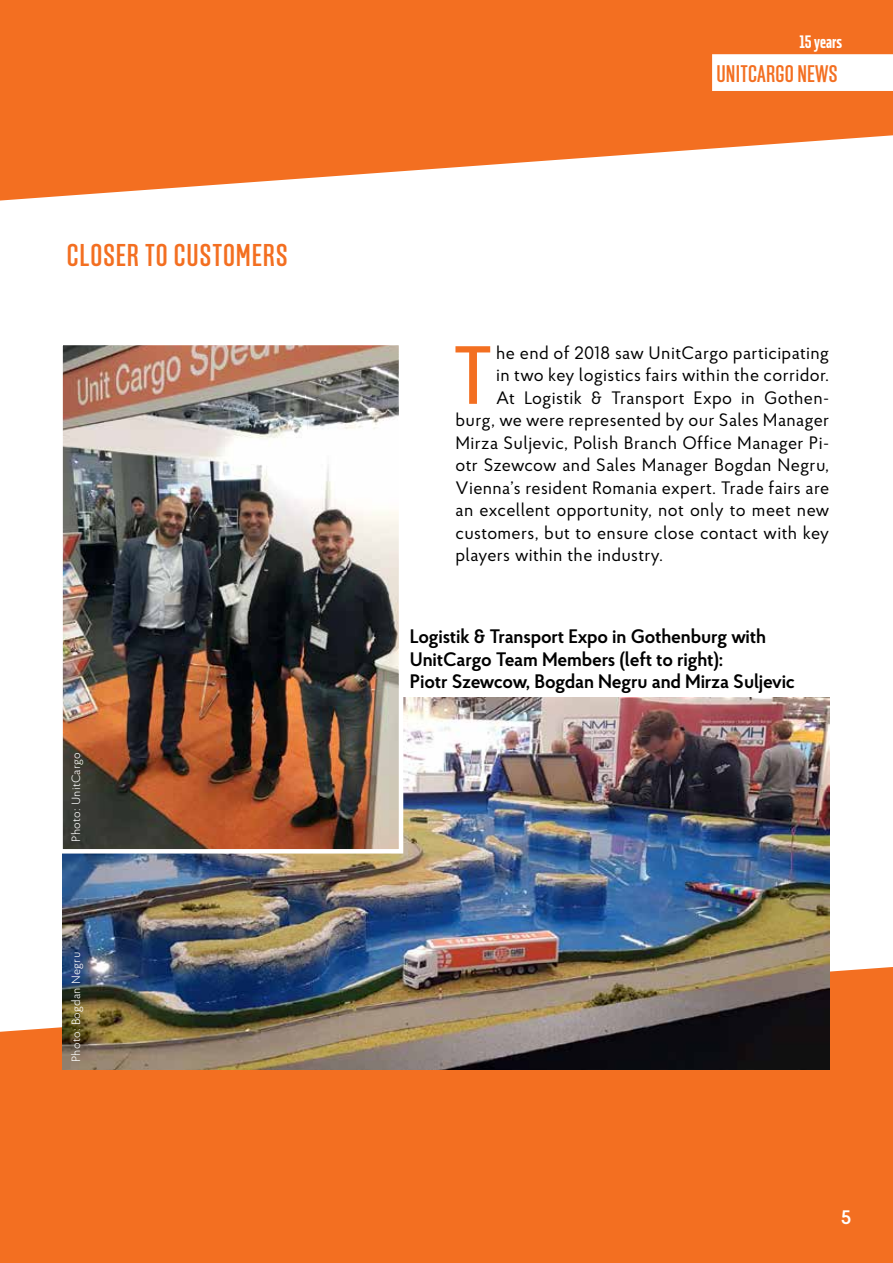
<style>
.page{position:relative;width:893px;height:1263px;background:#fff}
.page>*{position:absolute;margin:0;border:0;box-sizing:border-box;transform-origin:0 0}
.t1{font:500 82.35px "Solido";color:#f36f21}
.t2{font:500 31.5px "Solido Compressed";letter-spacing:.03em;color:#f36f21}
.t3{font:500 24px "Solido Compressed";letter-spacing:.01em;color:#f36f21}
.t4{font:600 19.5px/22.5px "Proba Pro";letter-spacing:-.01em;color:#000}
.t5{font:600 19.5px "Proba Pro";color:#fff}
.t6{font:18px "Proba Pro";letter-spacing:.02em;color:#000}
.t7{font:700 18px "Solido Compressed";color:#fff}
.t8{font:300 12px "Proba Pro";letter-spacing:.02em;color:#fff}
</style>
<div class="page">
<svg style="left:0;top:0;width:893px;height:201px;fill:#f36f21"></svg>
<div style="left:0;top:967px;width:893px;height:296px;background:#f36f21"></div>
<div style="left:712px;top:54px;width:181px;height:37px;background:#fff"></div>
<img style="left:63px;top:697px;width:766px;height:372px">
<img style="left:62px;top:345px;width:344px;height:511px">
<h2 class="t2" style="left:67px;top:237px;width:222px">CLOSER TO CUSTOMERS</h2>
<p class="t8" style="left:69px;top:842px;width:91px;rotate:-90deg">Photo: UnitCargo</p>
<p class="t8" style="left:69px;top:1062px;width:112px;rotate:-90deg">Photo: Bogdan Negru</p>
<p class="t7" style="left:799px;top:31px;width:44px">15 years</p>
<h3 class="t3" style="left:716px;top:60px;width:123px">UNITCARGO NEWS</h3>
<h1 class="t1" style="left:454px;top:328px;width:40px">T</h1>
<p class="t6" style="left:496px;top:341px;width:335px">he end of 2018 saw UnitCargo participating</p>
<p class="t6" style="left:496px;top:364px;width:335px">in two key logistics fairs within the corridor.</p>
<p class="t6" style="left:496px;top:386px;width:335px">At Logistik &amp; Transport Expo in Gothen-</p>
<p class="t6" style="left:455px;top:409px;width:375px">burg, we were represented by our Sales Manager</p>
<p class="t6" style="left:455px;top:431px;width:375px">Mirza Suljevic, Polish Branch Office Manager Pi-</p>
<p class="t6" style="left:455px;top:454px;width:375px">otr Szewcow and Sales Manager Bogdan Negru,</p>
<p class="t6" style="left:455px;top:476px;width:375px">Vienna’s resident Romania expert. Trade fairs are</p>
<p class="t6" style="left:455px;top:499px;width:375px">an excellent opportunity, not only to meet new</p>
<p class="t6" style="left:455px;top:521px;width:375px">customers, but to ensure close contact with key</p>
<p class="t6" style="left:455px;top:544px;width:209px">players within the industry.</p>
<p class="t4" style="left:410px;top:625px;width:387px">Logistik &amp; Transport Expo in Gothenburg with<br>UnitCargo Team Members (left to right):<br>Piotr Szewcow, Bogdan Negru and Mirza Suljevic</p>
<p class="t5" style="left:841px;top:1205px;width:12px">5</p>
</div>
